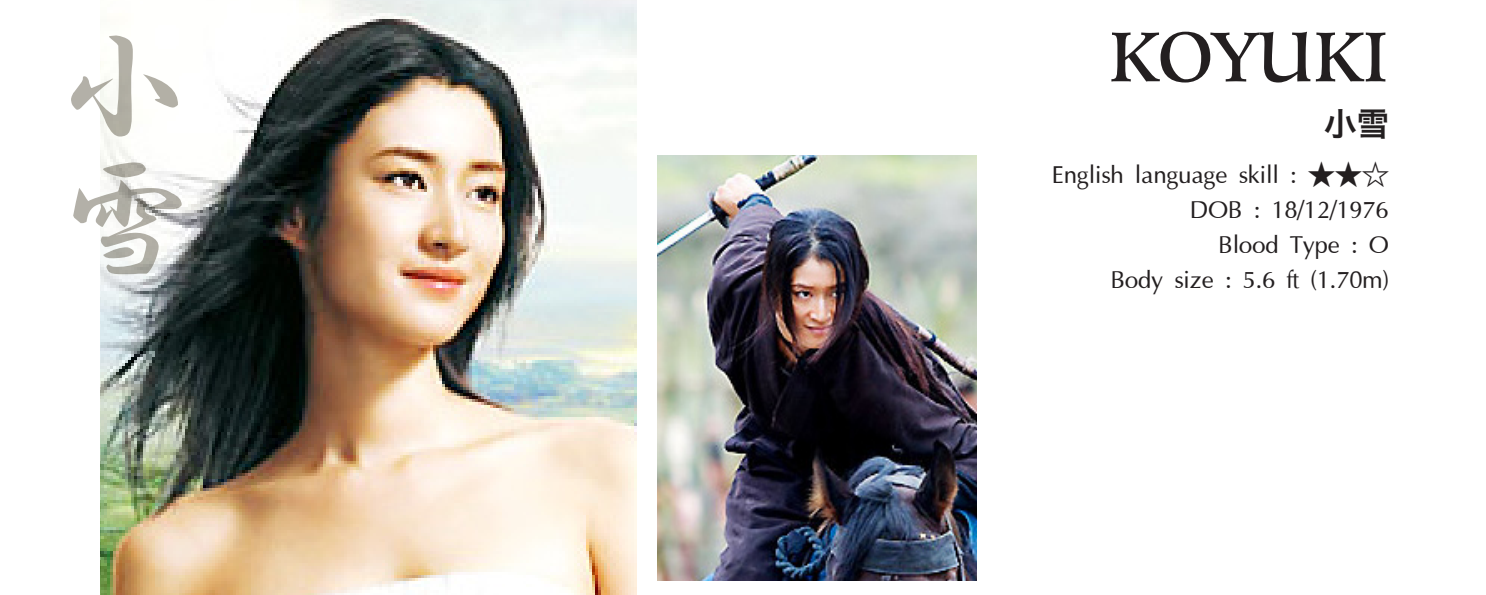
<style>
.page{position:relative;width:1486px;height:595px;background:#fff}
.page>*{position:absolute;margin:0;border:0;box-sizing:border-box;transform-origin:0 0}
.t1{font:137.5px/130.5px "HGS Gyoshotai";color:#b3b0a8}
.t2{font:500 70px "Hiroshige Std";letter-spacing:-.02em;color:#231f20}
.t3{font:32.5px "Hira Kaku Pro W6";color:#231f20}
.段落スタイル_1{font:100 27.5px "Optima";letter-spacing:-.02em;color:#231f20}
.s1{font-family:"Hira Kaku Pro W3";font-weight:400}
</style>
<div class="page">
<img style="left:100px;top:0;width:536px;height:595px">
<img style="left:657px;top:155px;width:319px;height:425px">
<h1 class="t1" style="left:54px;top:20px;width:129px">小雪</h1>
<p class="t2" style="left:1108px;top:15px;width:282px">KOYUKI</p>
<p class="t3" style="left:1324px;top:94px;width:66px">小雪</p>
<p class="段落スタイル_1" style="left:1052px;top:165px;width:339px">English language skill <span class="s1">★</span>: <span class="s1">★☆</span></p>
<p class="段落スタイル_1" style="left:1190px;top:200px;width:201px">DOB : 18/12/1976</p>
<p class="段落スタイル_1" style="left:1218px;top:235px;width:172px">Blood Type O:</p>
<p class="段落スタイル_1" style="left:1110px;top:270px;width:280px">Body size : 5.6 ft (1.70m(</p>
</div>
